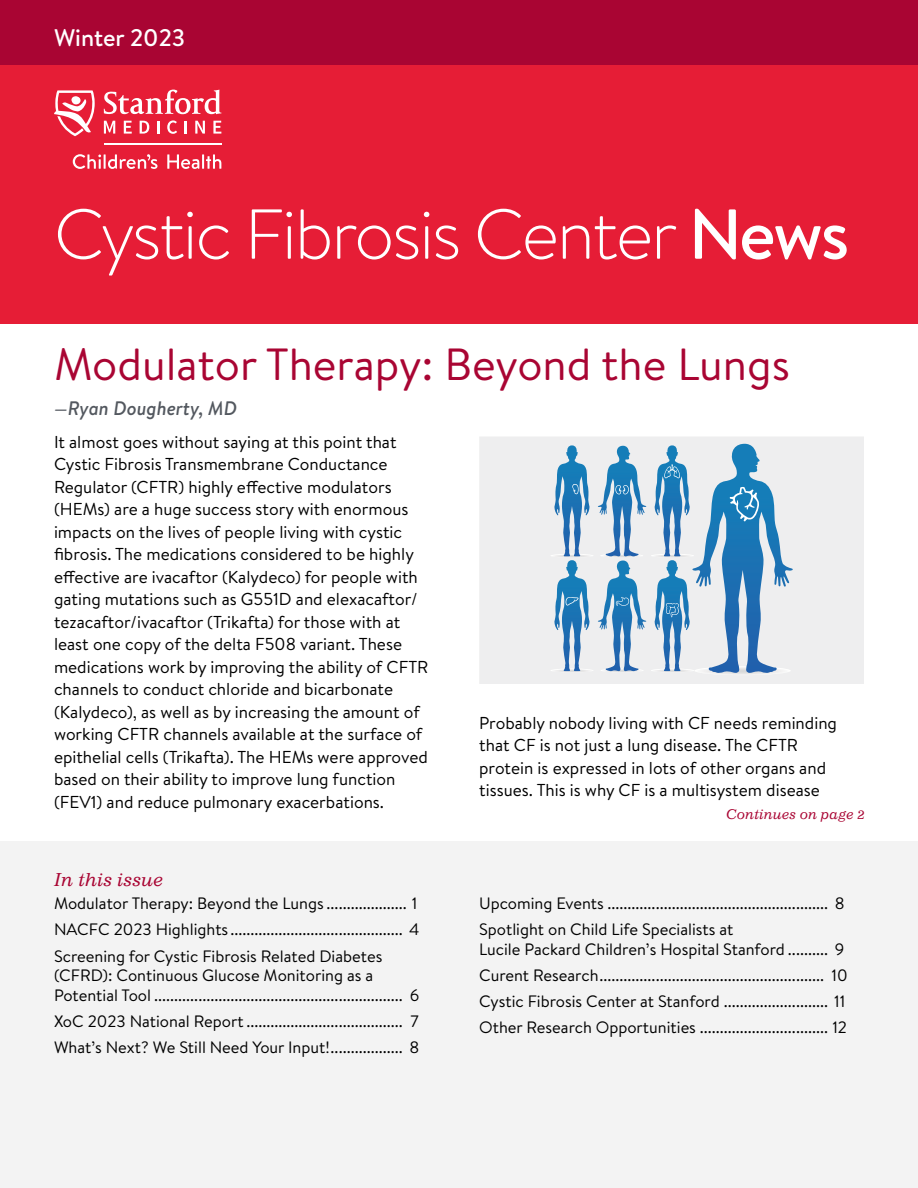
<style>
.page{position:relative;width:918px;height:1188px;background:#fff}
.page>*{position:absolute;margin:0;border:0;box-sizing:border-box;transform-origin:0 0}
.t1{font:300 70.5px "Brandon Text";letter-spacing:-.03em;color:#fff}
.t2{font:45px "Brandon Text";color:#a90533}
.t3{font:500 24px "Brandon Text";color:#fff}
.t4{font:italic 500 19.5px "Brandon Text";color:#53585f}
.t5{font:italic 18px "Impressum LT";color:#a90533}
.t6{font:17.25px/22.5px "Brandon Text";color:#000}
.t7{font:16.5px/26.2px "Brandon Text";color:#000}
.t8{font:italic 13.5px "Impressum LT";color:#a90533}
.s1{font-weight:500}
</style>
<div class="page">
<div style="left:0;top:842px;width:918px;height:346px;background:#f3f3f3"></div>
<div style="left:480px;top:437px;width:383px;height:246px;background:#eeeeef"></div>
<svg style="left:551px;top:445px;width:93px;height:227px"></svg>
<svg style="left:651px;top:444px;width:140px;height:229px"></svg>
<div style="left:479px;top:436px;width:385px;height:248px;border:1px solid #eeeeef"></div>
<div style="left:0;top:40px;width:918px;height:284px;background:#e61d36"></div>
<div style="left:0;top:0;width:918px;height:65px;background:#a90533"></div>
<svg style="left:167px;top:154px;width:54px;height:15px"></svg>
<svg style="left:73px;top:154px;width:84px;height:15px"></svg>
<hr style="left:104px;top:143px;width:117px;height:2px;background:#fff">
<svg style="left:213px;top:121px;width:8px;height:13px"></svg>
<svg style="left:195px;top:121px;width:10px;height:13px"></svg>
<svg style="left:185px;top:121px;width:2px;height:13px"></svg>
<svg style="left:167px;top:120px;width:10px;height:14px"></svg>
<svg style="left:157px;top:121px;width:2px;height:13px"></svg>
<svg style="left:140px;top:121px;width:9px;height:13px"></svg>
<svg style="left:124px;top:121px;width:8px;height:13px"></svg>
<svg style="left:104px;top:121px;width:11px;height:13px"></svg>
<svg style="left:104px;top:90px;width:117px;height:24px"></svg>
<svg style="left:54px;top:90px;width:41px;height:46px"></svg>
<svg style="left:71px;top:96px;width:10px;height:9px"></svg>
<h3 class="t3" style="left:54px;top:22px;width:133px">Winter 2023</h3>
<h1 class="t1" style="left:54px;top:186px;width:797px">Cystic Fibrosis Center <span class="s1">News</span></h1>
<h2 class="t2" style="left:54px;top:334px;width:737px">Modulator Therapy: Beyond the Lungs</h2>
<p class="t4" style="left:54px;top:394px;width:185px">—Ryan Dougherty, MD</p>
<p class="t6" style="left:54px;top:430px;width:376px">It almost goes without saying at this point that Cystic Fibrosis Transmembrane Conductance Regulator (CFTR) highly effective modulators (HEMs) are a huge success story with enormous impacts on the lives of people living with cystic fibrosis. The medications considered to be highly effective are ivacaftor (Kalydeco) for people with gating mutations such as G551D and elexacaftor/ tezacaftor/ivacaftor (Trikafta) for those with at least one copy of the delta F508 variant. These medications work by improving the ability of CFTR channels to conduct chloride and bicarbonate (Kalydeco), as well as by increasing the amount of working CFTR channels available at the surface of epithelial cells (Trikafta). The HEMs were approved based on their ability to improve lung function (FEV1) and reduce pulmonary exacerbations.</p>
<p class="t6" style="left:479px;top:711px;width:359px">Probably nobody living with CF needs reminding that CF is not just a lung disease. The CFTR protein is expressed in lots of other organs and tissues. This is why CF is a multisystem disease</p>
<p class="t8" style="left:726px;top:806px;width:140px">Continues on page 2</p>
<p class="t5" style="left:54px;top:869px;width:111px">In this issue</p>
<p class="t7" style="left:54px;top:890px;width:367px">Modulator Therapy: Beyond the Lungs .................... 1<br>NACFC 2023 Highlights ........................................... 4<br>Screening for Cystic Fibrosis Related Diabetes</p>
<p class="t7" style="left:54px;top:965px;width:367px;line-height:19.5px">(CFRD): Continuous Glucose Monitoring as a<br>Potential Tool .............................................................. 6</p>
<p class="t7" style="left:54px;top:1007px;width:367px">XoC 2023 National Report ....................................... 7<br>What’s Next? We Still Need Your Input!.................. 8</p>
<p class="t7" style="left:479px;top:889px;width:367px">Upcoming Events ....................................................... 8<br>Spotlight on Child Life Specialists at</p>
<p class="t7" style="left:479px;top:935px;width:370px">Lucile Packard Children’s Hospital Stanford .......... 9<br>Curent Research........................................................ 10<br>Cystic Fibrosis Center at Stanford .......................... 11<br>Other Research Opportunities ................................ 12</p>
</div>
